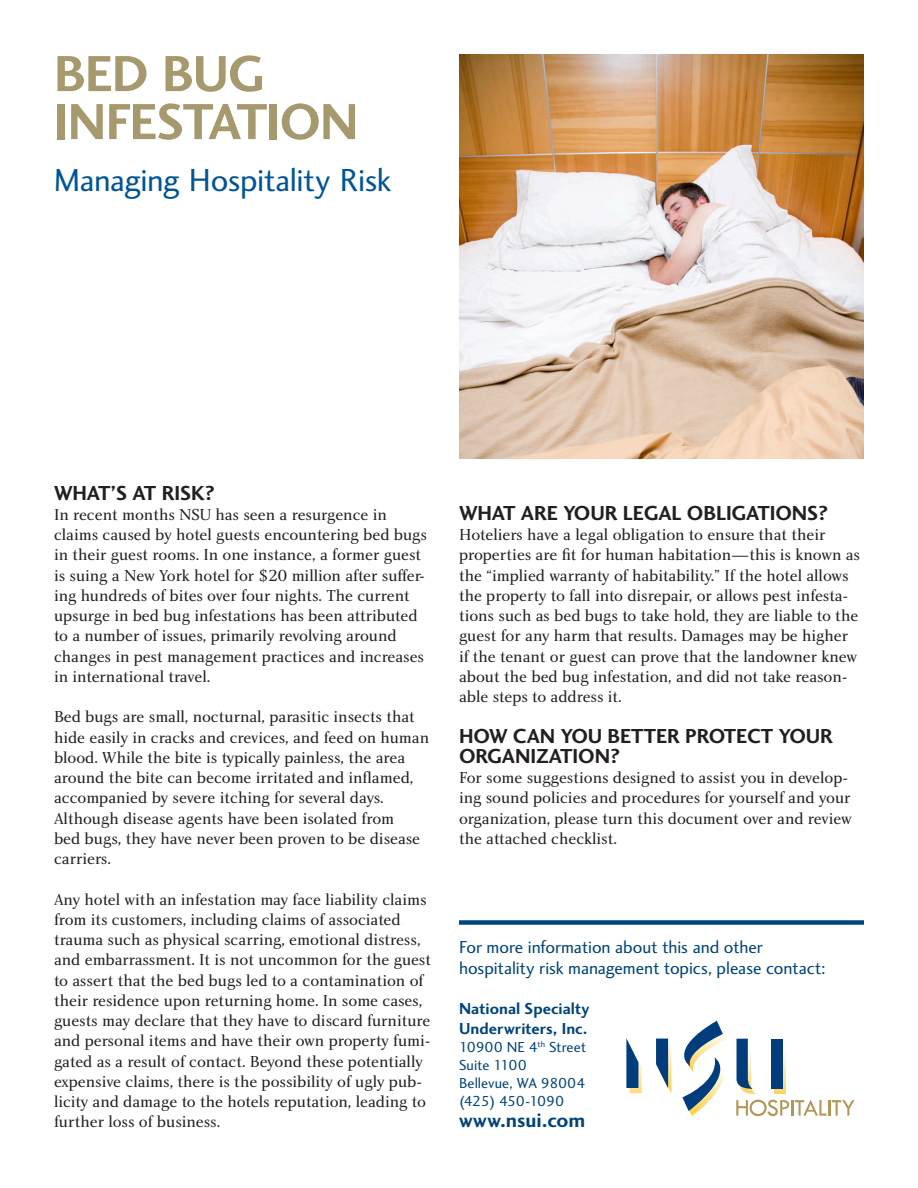
<style>
.page{position:relative;width:918px;height:1188px;background:#fff}
.page>*{position:absolute;margin:0;border:0;box-sizing:border-box;transform-origin:0 0}
.HEADLINE{font:700 52.5px/48px "Charlotte Sans Std";letter-spacing:-.025em;color:#a7996e}
.DEK{font:33px "Charlotte Sans Std";letter-spacing:-.015em;color:#005595}
.Body_Copy{font:700 21px/20.2px "Charlotte Sans Std";letter-spacing:-.005em;color:#231f20}
.t1{font:700 21px "Charlotte Sans Std";color:#00447b}
.t2{font:18px/21px "Charlotte Sans Std";letter-spacing:-.005em;color:#00447b}
.Body_Copy-2{font:16.5px/20.2px "Charlotte Std";letter-spacing:-.005em;color:#231f20}
.t3{font:700 16.5px/19.8px "Charlotte Sans Std";letter-spacing:.005em;color:#00447b}
.t4{font:15px/18px "Charlotte Sans Std";letter-spacing:-.005em;color:#00447b}
.t5{font:15px "Charlotte Sans Std";letter-spacing:-.035em;color:#00447b}
</style>
<div class="page">
<img style="left:459px;top:54px;width:405px;height:405px">
<svg style="left:626px;top:1038px;width:16px;height:55px"></svg>
<svg style="left:656px;top:1021px;width:199px;height:95px"></svg>
<div style="left:459px;top:920px;width:405px;height:5px;background:#00447b"></div>
<p class="HEADLINE" style="left:54px;top:50px;width:306px">BED BUG<br>INFESTATION</p>
<p class="DEK" style="left:54px;top:161px;width:339px">Managing Hospitality Risk</p>
<p class="Body_Copy" style="left:54px;top:482px;width:162px">WHAT’S AT RIS K?</p>
<p class="Body_Copy-2" style="left:54px;top:504px;width:375px">In recent months NSU has seen a resurgence in claims caused by hotel guests encountering bed bugs in their guest rooms. In one instance, a former guest is suing a New York hotel for $20 million after suffer&shy;ing hundreds of bites over four nights. The current upsurge in bed bug infestations has been attributed to a number of issues, primarily revolving around changes in pest management practices and increases in international travel.</p>
<p class="Body_Copy-2" style="left:54px;top:707px;width:377px">Bed bugs are small, nocturnal, parasitic insects that hide easily in cracks and crevices, and feed on human blood. While the bite is typically painless, the area around the bite can become irritated and inflamed, accompanied by severe itching for several days.<br>Although disease agents have been isolated from<br>bed bugs, they have never been proven to be disease carriers.</p>
<p class="Body_Copy-2" style="left:54px;top:889px;width:379px">Any hotel with an infestation may face liability claims from its customers, including claims of associated trauma such as physical scarring, emotional distress, and embarrassment. It is not uncommon for the guest to assert that the bed bugs led to a contamination of their residence upon returning home. In some cases, guests may declare that they have to discard furniture and personal items and have their own property fumi&shy;gated as a result of contact. Beyond these potentially expensive claims, there is the possibility of ugly pub&shy;licity and damage to the hotels reputation, leading to further loss of business.</p>
<p class="Body_Copy" style="left:459px;top:503px;width:301px">WHAT ARE YOUR LEGAL OBLIGATIONS</p>
<p class="Body_Copy" style="left:818px;top:503px;width:11px">?</p>
<p class="Body_Copy-2" style="left:459px;top:525px;width:402px">Hoteliers have a legal obligation to ensure that their properties are fit for human habitation—this is known as the “implied warranty of habitability.” If the hotel allows the property to fall into disrepair, or allows pest infesta&shy;tions such as bed bugs to take hold, they are liable to the guest for any harm that results. Damages may be higher if the tenant or guest can prove that the landowner knew about the bed bug infestation, and did not take reason&shy;able steps to address it.</p>
<p class="Body_Copy" style="left:459px;top:725px;width:17px">HOW</p>
<p class="Body_Copy" style="left:459px;top:725px;width:376px;text-indent:54px">CAN YOU BETTER PROTECT YOUR<br>O RGANI ZATION</p>
<p class="Body_Copy" style="left:610px;top:746px;width:11px">?</p>
<p class="Body_Copy-2" style="left:459px;top:768px;width:394px">For some suggestions designed to assist you in develop&shy;ing sound policies and procedures for yourself and your organization, please turn this document over and review the attached checklist.</p>
<p class="t2" style="left:459px;top:937px;width:368px">For more information about this and other hospitality risk management topics, please contact:</p>
<p class="t3" style="left:459px;top:998px;width:132px">NATIONAL SPECIALTY<br>UNDERWRITERS, INC.</p>
<p class="t4" style="left:459px;top:1038px;width:129px">10900 NE 4<sup>th</sup> Street<br>Suite 1100<br>Bellevue, WA 98004</p>
<p class="t5" style="left:459px;top:1092px;width:107px">(425) 450-1090</p>
<p class="t1" style="left:459px;top:1107px;width:128px">WWW.NSUI.COM</p>
</div>
